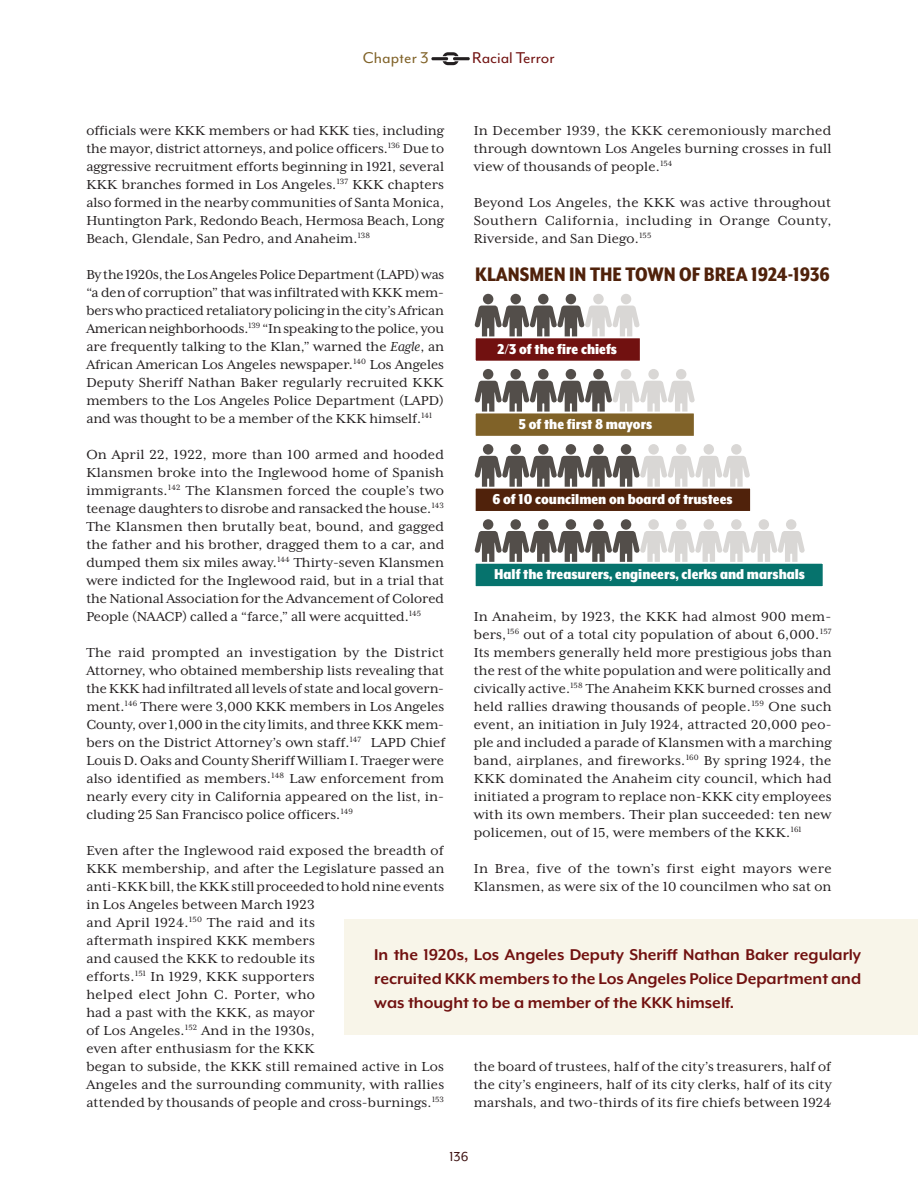
<style>
.page{position:relative;width:918px;height:1188px;background:#fff}
.page>*{position:absolute;margin:0;border:0;box-sizing:border-box;transform-origin:0 0}
.t1{font:800 22.5px "Mr Eaves XL Mod Nar OT";color:#50220b}
.t2{font:700 18px "Mr Eaves XL Mod OT";color:#711110}
.t3{font:18px "Mr Eaves Mod OT";color:#711110}
.t4{font:18px "Mr Eaves Mod OT";color:#806228}
.t5{font:900 16.5px "Mr Eaves XL Mod Nar OT";color:#fff}
.t6{font:15px/18px "Mrs Eaves XL Serif OT";letter-spacing:.01em;color:#231f20;text-align:justify}
.t7{font:15px "Mr Eaves Mod OT";color:#3b0f0f}
.s1{font-style:italic}
</style>
<div class="page">
<hr style="left:431px;top:57px;width:17px;height:3px;background:#231f20">
<hr style="left:453px;top:57px;width:17px;height:3px;background:#231f20">
<svg style="left:443px;top:52px;width:16px;height:13px"></svg>
<div style="left:345px;top:919px;width:573px;height:116px;background:#f8f5e9"></div>
<div style="left:483px;top:519px;width:10px;height:11px;background:#534e4a;border-radius:50%"></div>
<div style="left:510px;top:519px;width:11px;height:11px;background:#534e4a;border-radius:50%"></div>
<div style="left:538px;top:519px;width:11px;height:11px;background:#534e4a;border-radius:50%"></div>
<div style="left:566px;top:519px;width:10px;height:11px;background:#534e4a;border-radius:50%"></div>
<div style="left:593px;top:519px;width:11px;height:11px;background:#534e4a;border-radius:50%"></div>
<div style="left:621px;top:519px;width:10px;height:11px;background:#534e4a;border-radius:50%"></div>
<div style="left:648px;top:519px;width:11px;height:11px;background:#d9d7d5;border-radius:50%"></div>
<div style="left:676px;top:519px;width:10px;height:11px;background:#d9d7d5;border-radius:50%"></div>
<div style="left:704px;top:519px;width:10px;height:11px;background:#d9d7d5;border-radius:50%"></div>
<div style="left:731px;top:519px;width:11px;height:11px;background:#d9d7d5;border-radius:50%"></div>
<div style="left:759px;top:519px;width:10px;height:11px;background:#d9d7d5;border-radius:50%"></div>
<svg style="left:474px;top:531px;width:331px;height:31px"></svg>
<div style="left:786px;top:519px;width:10px;height:11px;background:#d9d7d5;border-radius:50%"></div>
<div style="left:474px;top:562px;width:351px;height:26px;background:#06736d;border:2px solid #fff"></div>
<div style="left:483px;top:444px;width:10px;height:11px;background:#534e4a;border-radius:50%"></div>
<div style="left:510px;top:444px;width:11px;height:11px;background:#534e4a;border-radius:50%"></div>
<div style="left:538px;top:444px;width:11px;height:11px;background:#534e4a;border-radius:50%"></div>
<div style="left:566px;top:444px;width:10px;height:11px;background:#534e4a;border-radius:50%"></div>
<div style="left:593px;top:444px;width:11px;height:11px;background:#534e4a;border-radius:50%"></div>
<div style="left:621px;top:444px;width:10px;height:11px;background:#534e4a;border-radius:50%"></div>
<div style="left:648px;top:444px;width:11px;height:11px;background:#d9d7d5;border-radius:50%"></div>
<div style="left:676px;top:444px;width:10px;height:11px;background:#d9d7d5;border-radius:50%"></div>
<div style="left:704px;top:444px;width:10px;height:11px;background:#d9d7d5;border-radius:50%"></div>
<svg style="left:474px;top:456px;width:276px;height:31px"></svg>
<div style="left:731px;top:444px;width:11px;height:11px;background:#d9d7d5;border-radius:50%"></div>
<div style="left:474px;top:487px;width:278px;height:26px;background:#50220b;border:2px solid #fff"></div>
<div style="left:483px;top:369px;width:10px;height:10px;background:#534e4a;border-radius:50%"></div>
<div style="left:510px;top:369px;width:11px;height:10px;background:#534e4a;border-radius:50%"></div>
<div style="left:538px;top:369px;width:11px;height:10px;background:#534e4a;border-radius:50%"></div>
<div style="left:566px;top:369px;width:10px;height:10px;background:#534e4a;border-radius:50%"></div>
<div style="left:593px;top:369px;width:11px;height:10px;background:#534e4a;border-radius:50%"></div>
<div style="left:621px;top:369px;width:10px;height:10px;background:#d9d7d5;border-radius:50%"></div>
<div style="left:648px;top:369px;width:11px;height:10px;background:#d9d7d5;border-radius:50%"></div>
<svg style="left:474px;top:381px;width:221px;height:31px"></svg>
<div style="left:676px;top:369px;width:10px;height:10px;background:#d9d7d5;border-radius:50%"></div>
<div style="left:474px;top:412px;width:222px;height:26px;background:#806228;border:2px solid #fff"></div>
<div style="left:483px;top:294px;width:10px;height:10px;background:#534e4a;border-radius:50%"></div>
<div style="left:510px;top:294px;width:11px;height:10px;background:#534e4a;border-radius:50%"></div>
<div style="left:538px;top:294px;width:11px;height:10px;background:#534e4a;border-radius:50%"></div>
<div style="left:566px;top:294px;width:10px;height:10px;background:#534e4a;border-radius:50%"></div>
<div style="left:593px;top:294px;width:11px;height:10px;background:#d9d7d5;border-radius:50%"></div>
<svg style="left:474px;top:306px;width:166px;height:30px"></svg>
<div style="left:621px;top:294px;width:10px;height:10px;background:#d9d7d5;border-radius:50%"></div>
<div style="left:474px;top:336px;width:168px;height:27px;background:#711110;border:2px solid #fff"></div>
<p class="t4" style="left:363px;top:48px;width:67px">Chapter 3</p>
<p class="t3" style="left:472px;top:48px;width:84px">Racial Terror</p>
<p class="t6" style="left:86px;top:122px;width:359px">offcials were KKK members or had KKK ties, including the mayor, district attorneys, and police offcers.<sup>136</sup> Due to aggressive recruitment efforts beginning in 1921, several KKK branches formed in Los Angeles.<sup>137</sup> KKK chapters also formed in the nearby communities of Santa Monica, Huntington Park, Redondo Beach, Hermosa Beach, Long Beach, Glendale, San Pedro, and Anaheim.<sup>138</sup></p>
<p class="t6" style="left:86px;top:266px;width:360px">By the 1920s, the Los Angeles Police Department (LAPD) was “a den of corruption” that was infltrated with KKK mem&shy;bers who practiced retaliatory policing in the city’s African American neighborhoods.<sup>139</sup> “In speaking to the police, you are frequently talking to the Klan,” warned the <span class="s1">Eagle</span>, an African American Los Angeles newspaper.<sup>140</sup> Los Angeles Deputy Sheriff Nathan Baker regularly recruited KKK members to the Los Angeles Police Department (LAPD) and was thought to be a member of the KKK himself.<sup>141</sup></p>
<p class="t6" style="left:86px;top:446px;width:360px">On April 22, 1922, more than 100 armed and hooded Klansmen broke into the Inglewood home of Spanish immigrants.<sup>142</sup> The Klansmen forced the couple’s two teenage daughters to disrobe and ransacked the house.<sup>143<br></sup>The Klansmen then brutally beat, bound, and gagged the father and his brother, dragged them to a car, and dumped them six miles away.<sup>144</sup> Thirty-seven Klansmen were indicted for the Inglewood raid, but in a trial that the National Association for the Advancement of Colored People (NAACP) called a “farce,” all were acquitted.<sup>145</sup></p>
<p class="t6" style="left:86px;top:644px;width:361px">The raid prompted an investigation by the District Attorney, who obtained membership lists revealing that the KKK had infltrated all levels of state and local govern&shy;ment.<sup>146</sup> There were 3,000 KKK members in Los Angeles County, over 1,000 in the city limits, and three KKK mem&shy;bers on the District Attorney’s own staff.<sup>147</sup> LAPD Chief Louis D. Oaks and County Sheriff William I. Traeger were also identifed as members.<sup>148</sup> Law enforcement from nearly every city in California appeared on the list, in&shy;cluding 25 San Francisco police offcers.<sup>149</sup></p>
<p class="t6" style="left:86px;top:842px;width:360px;text-align:left">Even after the Inglewood raid exposed the breadth of KKK membership, and after the Legislature passed an anti-KKK bill, the KKK still proceeded to hold nine events in Los Angeles between March 1923<br>and April 1924.<sup>150</sup> The raid and its<br>aftermath inspired KKK members</p>
<p class="t6" style="left:474px;top:122px;width:359px">In December 1939, the KKK ceremoniously marched through downtown Los Angeles burning crosses in full view of thousands of people.<sup>154</sup></p>
<p class="t6" style="left:474px;top:194px;width:359px">Beyond Los Angeles, the KKK was active throughout Southern California, including in Orange County, Riverside, and San Diego.<sup>155</sup></p>
<p class="t1" style="left:475px;top:262px;width:356px">KLANSMEN IN THE TOWN OF BREA 1924-1936</p>
<p class="t5" style="left:498px;top:340px;width:121px">2/3 of the fre chiefs</p>
<p class="t5" style="left:519px;top:415px;width:135px">5 of the frst 8 mayors</p>
<p class="t5" style="left:492px;top:490px;width:242px">6 of 10 councilmen on board of trustees</p>
<p class="t5" style="left:494px;top:566px;width:312px">Half the treasurers, engineers, clerks and marshals</p>
<p class="t6" style="left:474px;top:608px;width:359px">In Anaheim, by 1923, the KKK had almost 900 mem&shy;bers,<sup>156</sup> out of a total city population of about 6,000.<sup>157<br></sup>Its members generally held more prestigious jobs than the rest of the white population and were politically and civically active.<sup>158</sup> The Anaheim KKK burned crosses and held rallies drawing thousands of people.<sup>159</sup> One such event, an initiation in July 1924, attracted 20,000 peo&shy;ple and included a parade of Klansmen with a marching band, airplanes, and freworks.<sup>160</sup> By spring 1924, the KKK dominated the Anaheim city council, which had initiated a program to replace non-KKK city employees with its own members. Their plan succeeded: ten new policemen, out of 15, were members of the KKK.<sup>161</sup></p>
<p class="t6" style="left:474px;top:860px;width:360px">In Brea, five of the town’s first eight mayors were<br>Klansmen, as were six of the 10 councilmen who sat on</p>
<p class="t6" style="left:86px;top:950px;width:230px">and caused the KKK to redouble its</p>
<p class="t2" style="left:374px;top:945px;width:488px">In the 1920s, Los Angeles Deputy Sheriff Nathan Baker regularly</p>
<p class="t6" style="left:86px;top:968px;width:230px">efforts.<sup>151</sup> In 1929, KKK supporters</p>
<p class="t2" style="left:374px;top:969px;width:488px">recruited KKK members to the Los Angeles Police Department and</p>
<p class="t6" style="left:86px;top:986px;width:230px">helped elect John C. Porter, who</p>
<p class="t2" style="left:374px;top:993px;width:361px">was thought to be a member of the KKK himself.</p>
<p class="t6" style="left:86px;top:1004px;width:359px;text-align:left">had a past with the KKK, as mayor<br>of Los Angeles.<sup>152</sup> And in the 1930s,<br>even after enthusiasm for the KKK<br>began to subside, the KKK still remained active in Los Angeles and the surrounding community, with rallies attended by thousands of people and cross-burnings.<sup>153</sup></p>
<p class="t6" style="left:474px;top:1058px;width:359px">the board of trustees, half of the city’s treasurers, half of the city’s engineers, half of its city clerks, half of its city marshals, and two-thirds of its fre chiefs between 1924</p>
<p class="t7" style="left:449px;top:1148px;width:21px">136</p>
</div>
